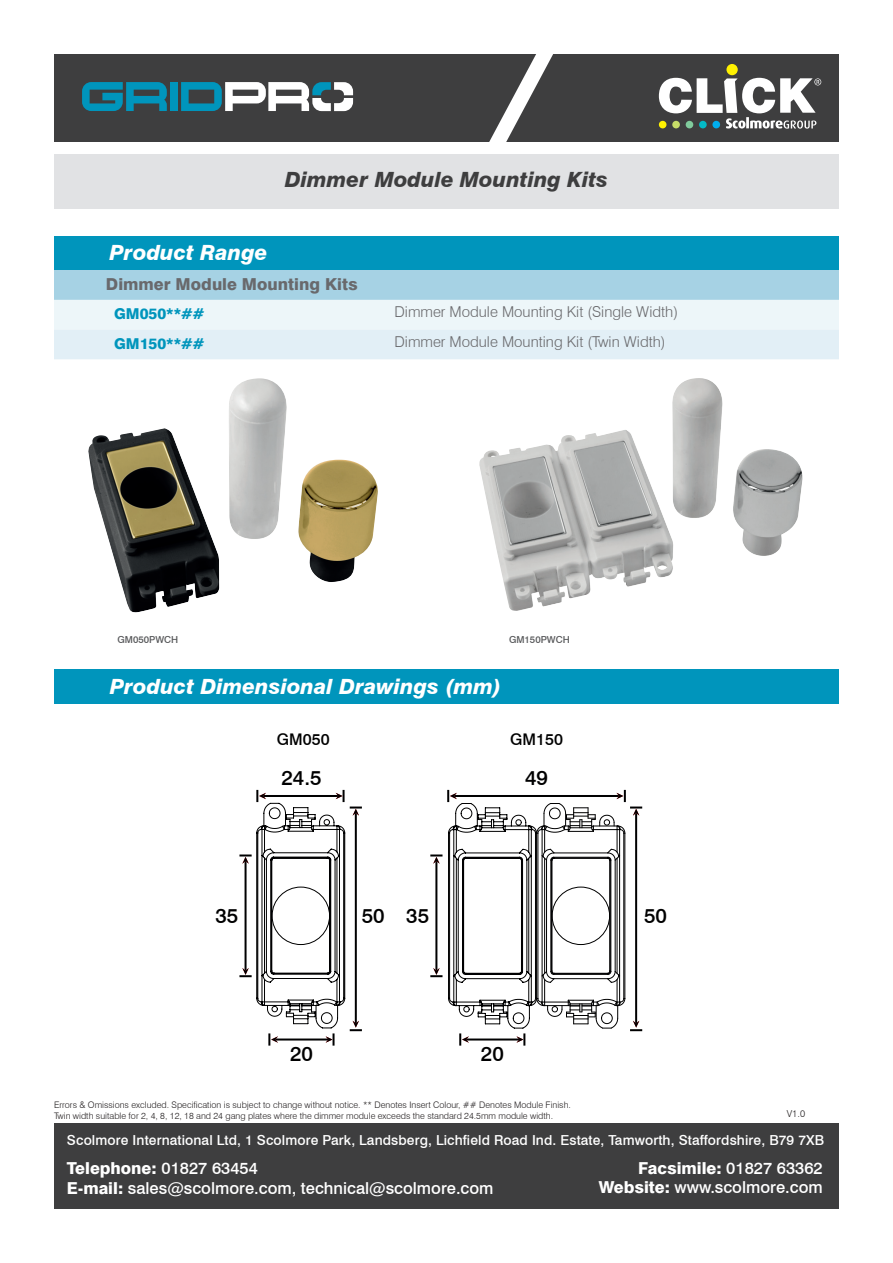
<style>
.page{position:relative;width:893px;height:1263px;background:#fff}
.page>*{position:absolute;margin:0;border:0;box-sizing:border-box;transform-origin:0 0}
.t1{font:italic 800 21px "Swiss 721 BT";color:#fff}
.t2{font:italic 800 21px "Swiss 721 BT";color:#3e3e3f}
.t3{font:500 20.55px "Swiss 721 BT";color:#000001}
.t4{font:500 16.5px/19.8px "Swiss 721 BT";color:#fff}
.t5{font:800 16.5px "Swiss 721 BT";letter-spacing:.005em;color:#69696c}
.t6{font:500 16.05px "Swiss 721 BT";color:#000001}
.t7{font:300 15px "Swiss 721 BT";color:#69696c}
.t8{font:800 15px "Swiss 721 BT";color:#0095bc}
.t9{font:500 13.8px "Swiss 721 BT";letter-spacing:.01em;color:#fff}
.t10{font:500 9.6px "Swiss 721 BT";color:#57585a}
.t11{font:300 9.6px "Swiss 721 BT";color:#231f20}
.t12{font:300 9px/10.8px "Swiss 721 BT";color:#231f20}
.s1{font-style:normal}
.s2{font-weight:800}
</style>
<div class="page">
<div style="left:54px;top:1123px;width:785px;height:86px;background:#3e3e3f"></div>
<div style="left:54px;top:154px;width:785px;height:54px;background:#e1e2e4"></div>
<div style="left:54px;top:54px;width:785px;height:87px;background:#3e3e3f"></div>
<svg style="left:475px;top:54px;width:94px;height:88px"></svg>
<div style="left:726px;top:64px;width:12px;height:11px;background:#fff101;border-radius:50%"></div>
<svg style="left:659px;top:78px;width:162px;height:51px"></svg>
<svg style="left:82px;top:82px;width:85px;height:29px"></svg>
<div style="left:170px;top:82px;width:8px;height:29px;background:#0095bc"></div>
<svg style="left:181px;top:82px;width:172px;height:29px"></svg>
<div style="left:54px;top:236px;width:785px;height:34px;background:#0095bc"></div>
<div style="left:54px;top:270px;width:785px;height:30px;background:#a6d2e4"></div>
<svg style="left:54px;top:300px;width:785px;height:59px;background:#e7f2f7"></svg>
<div style="left:54px;top:669px;width:785px;height:34px;background:#0095bc"></div>
<svg style="left:239px;top:790px;width:123px;height:255px"></svg>
<svg style="left:430px;top:790px;width:212px;height:255px"></svg>
<div style="left:552px;top:886px;width:58px;height:59px;border:1px solid #000001;border-radius:50%"></div>
<div style="left:272px;top:886px;width:58px;height:59px;border:1px solid #000001;border-radius:50%"></div>
<img style="left:88px;top:378px;width:290px;height:235px">
<img style="left:479px;top:378px;width:287px;height:233px">
<h1 class="t2" style="left:285px;top:167px;width:325px">Dimmer Module Mounting Kits</h1>
<h1 class="t1" style="left:110px;top:240px;width:160px">Product Range</h1>
<h3 class="t5" style="left:106px;top:274px;width:254px">Dimmer Module Mounting Kits</h3>
<h3 class="t8" style="left:114px;top:305px;width:92px">GM050**##</h3>
<h3 class="t7" style="left:394px;top:303px;width:285px">Dimmer Module Mounting Kit (Single Width)</h3>
<h3 class="t8" style="left:114px;top:335px;width:92px">GM150**##</h3>
<h3 class="t7" style="left:394px;top:332px;width:273px">Dimmer Module Mounting Kit (Twin Width)</h3>
<p class="t10" style="left:117px;top:634px;width:62px">GM050PWCH</p>
<p class="t10" style="left:509px;top:634px;width:62px">GM150PWCH</p>
<h1 class="t1" style="left:110px;top:674px;width:393px">Product Dimensional Drawings (mm)</h1>
<h1 class="t1" style="left:107px;top:685px;width:387px"><span class="s1">Inceptor Max -</span> Electrical Parameters</h1>
<h3 class="t6" style="left:277px;top:729px;width:54px">GM050</h3>
<h3 class="t6" style="left:510px;top:729px;width:54px">GM150</h3>
<h2 class="t3" style="left:281px;top:765px;width:42px">24.5</h2>
<h2 class="t3" style="left:525px;top:765px;width:24px">49</h2>
<h2 class="t3" style="left:215px;top:903px;width:24px">35</h2>
<h2 class="t3" style="left:362px;top:903px;width:24px">50</h2>
<h2 class="t3" style="left:644px;top:903px;width:24px">50</h2>
<h2 class="t3" style="left:406px;top:903px;width:24px">35</h2>
<h2 class="t3" style="left:290px;top:1041px;width:24px">20</h2>
<h2 class="t3" style="left:481px;top:1041px;width:24px">20</h2>
<p class="t12" style="left:54px;top:1099px;width:518px">Errors &amp; Omissions excluded. Specification is subject to change without notice. ** Denotes Insert Colour, ## Denotes Module Finish.<br>Twin width suitable for 2, 4, 8, 12, 18 and 24 gang plates where the dimmer module exceeds the standard 24.5mm module width.</p>
<p class="t11" style="left:787px;top:1107px;width:20px">V1.0</p>
<h3 class="t9" style="left:67px;top:1132px;width:759px">Scolmore International Ltd, 1 Scolmore Park, Landsberg, Lichfield Road Ind. Estate, Tamworth, Staffordshire, B79 7XB</h3>
<h3 class="t4" style="left:67px;top:1158px;width:428px"><span class="s2">Telephone:</span> 01827 63454<br><span class="s2">E-mail:</span> sales@scolmore.com, technical@scolmore.com</h3>
<h3 class="t4" style="left:599px;top:1158px;width:226px;text-align:right"><span class="s2">Facsimile:</span> 01827 63362<br><span class="s2">Website:</span> www.scolmore.com</h3>
</div>
